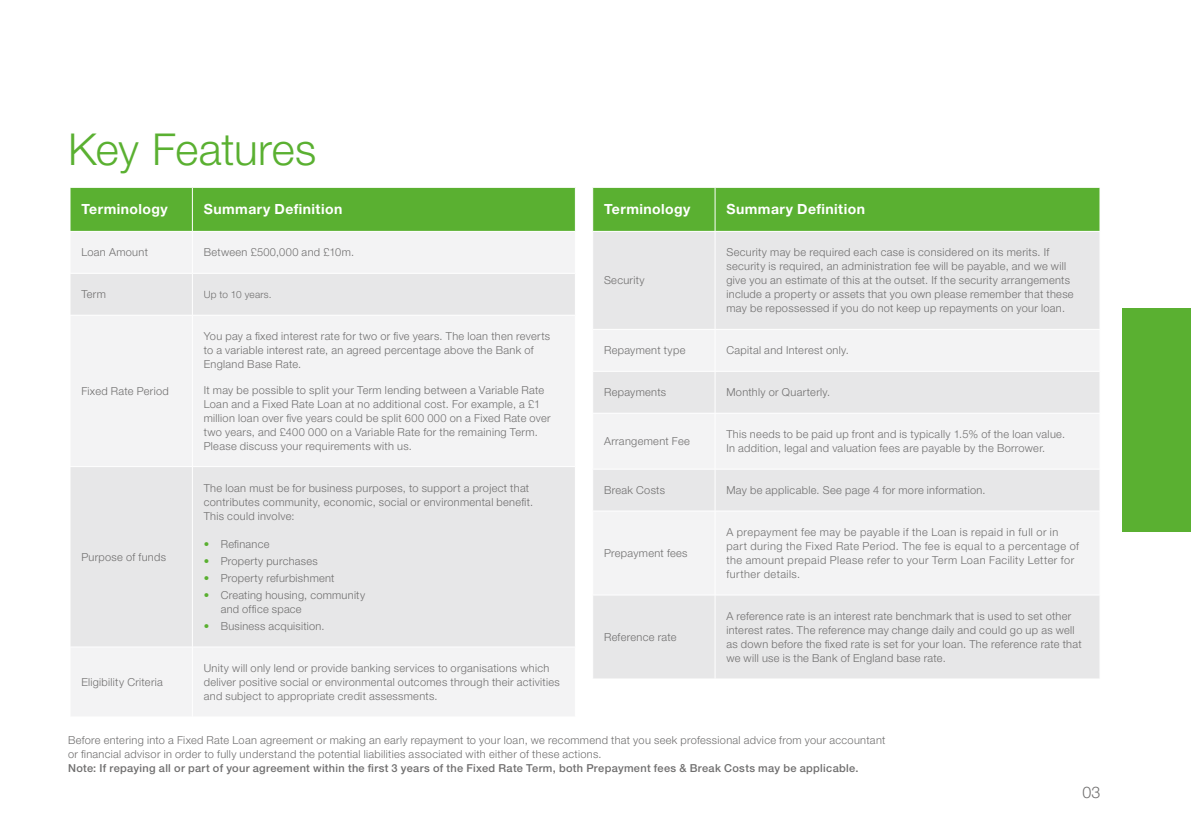
<style>
.page{position:relative;width:1191px;height:840px;background:#fff}
.page>*{position:absolute;margin:0;border:0;box-sizing:border-box;transform-origin:0 0}
.t1{font:300 44px "Helvetica Neue LT Std";letter-spacing:-.005em;color:#5ab031}
.t2{font:300 16px "Helvetica Neue LT Std";color:#706f6f}
.t3{font:700 14px "Helvetica Neue LT Std";letter-spacing:.03em;color:#fff}
.t4{font:300 11px/14px "Helvetica Neue LT Std";letter-spacing:.03em;color:#706f6f}
.t5{font:500 11px "Helvetica Neue LT Std";letter-spacing:.03em;color:#706f6f}
.t6{font:300 10px "Helvetica Neue LT Std";letter-spacing:.03em;color:#706f6f}
.s1{color:#5ab031}
</style>
<div class="page">
<div style="left:1123px;top:308px;width:68px;height:223px;background:#5ab031"></div>
<div style="left:71px;top:188px;width:504px;height:43px;background:#5ab031"></div>
<div style="left:71px;top:232px;width:504px;height:484px;background:#f3f3f4"></div>
<svg style="left:71px;top:274px;width:504px;height:372px;fill:#e7e7e8"></svg>
<hr style="left:192px;top:187px;width:1px;height:44px;background:#fff">
<hr style="left:192px;top:231px;width:1px;height:42px;background:#fff">
<hr style="left:70px;top:273px;width:122px;height:1px;background:#fff">
<hr style="left:192px;top:273px;width:383px;height:1px;background:#fff">
<hr style="left:192px;top:273px;width:1px;height:42px;background:#fff">
<hr style="left:70px;top:315px;width:122px;height:1px;background:#fff">
<hr style="left:192px;top:315px;width:383px;height:1px;background:#fff">
<hr style="left:192px;top:315px;width:1px;height:151px;background:#fff">
<hr style="left:70px;top:466px;width:122px;height:1px;background:#fff">
<hr style="left:192px;top:466px;width:383px;height:1px;background:#fff">
<hr style="left:192px;top:466px;width:1px;height:180px;background:#fff">
<hr style="left:70px;top:646px;width:122px;height:1px;background:#fff">
<hr style="left:192px;top:646px;width:383px;height:1px;background:#fff">
<hr style="left:192px;top:647px;width:1px;height:69px;background:#fff">
<div style="left:593px;top:188px;width:506px;height:43px;background:#5ab031"></div>
<div style="left:593px;top:232px;width:506px;height:446px;background:#e7e7e8"></div>
<svg style="left:593px;top:330px;width:506px;height:264px;fill:#f3f3f4"></svg>
<hr style="left:714px;top:187px;width:1px;height:44px;background:#fff">
<hr style="left:714px;top:231px;width:1px;height:98px;background:#fff">
<hr style="left:592px;top:329px;width:123px;height:1px;background:#fff">
<hr style="left:715px;top:329px;width:385px;height:1px;background:#fff">
<hr style="left:714px;top:329px;width:1px;height:42px;background:#fff">
<hr style="left:592px;top:371px;width:123px;height:1px;background:#fff">
<hr style="left:715px;top:371px;width:385px;height:1px;background:#fff">
<hr style="left:714px;top:371px;width:1px;height:41px;background:#fff">
<hr style="left:592px;top:412px;width:123px;height:1px;background:#fff">
<hr style="left:715px;top:412px;width:385px;height:1px;background:#fff">
<hr style="left:714px;top:413px;width:1px;height:55px;background:#fff">
<hr style="left:592px;top:468px;width:123px;height:1px;background:#fff">
<hr style="left:715px;top:468px;width:385px;height:1px;background:#fff">
<hr style="left:714px;top:469px;width:1px;height:41px;background:#fff">
<hr style="left:592px;top:510px;width:123px;height:1px;background:#fff">
<hr style="left:715px;top:510px;width:385px;height:1px;background:#fff">
<hr style="left:714px;top:511px;width:1px;height:83px;background:#fff">
<hr style="left:592px;top:594px;width:123px;height:1px;background:#fff">
<hr style="left:715px;top:594px;width:385px;height:1px;background:#fff">
<hr style="left:714px;top:595px;width:1px;height:83px;background:#fff">
<h1 class="t1" style="left:68px;top:122px;width:250px">Key Features</h1>
<p class="t3" style="left:81px;top:200px;width:88px">Terminology</p>
<p class="t3" style="left:204px;top:200px;width:140px">Summary Definition</p>
<p class="t4" style="left:81px;top:245px;width:68px">Loan Amount</p>
<p class="t4" style="left:204px;top:245px;width:152px">Between £500,000 and £10m.</p>
<p class="t4" style="left:81px;top:287px;width:26px">Term</p>
<p class="t6" style="left:204px;top:288px;width:69px">Up to 10 years.</p>
<p class="t4" style="left:81px;top:383px;width:89px">Fixed Rate Period</p>
<p class="t4" style="left:81px;top:549px;width:86px">Purpose of funds</p>
<p class="t4" style="left:81px;top:674px;width:83px">Eligibility Criteria</p>
<p class="t4" style="left:204px;top:329px;width:348px">You pay a fixed interest rate for two or five years. The loan then reverts to a variable interest rate, an agreed percentage above the Bank of<br>England Base Rate.</p>
<p class="t4" style="left:204px;top:382px;width:348px">It may be possible to split your Term lending between a Variable Rate Loan and a Fixed Rate Loan at no additional cost. For example, a £1 million loan over five years could be split 600 000 on a Fixed Rate over two years, and £400 000 on a Variable Rate for the remaining Term.<br>Please discuss your requirements with us.</p>
<p class="t4" style="left:204px;top:480px;width:331px">The loan must be for business purposes, to support a project that contributes community, economic, social or environmental benefit.<br>This could involve:</p>
<p class="t4" style="left:204px;top:536px;width:67px"><span class="s1">•</span> Refinance</p>
<p class="t4" style="left:204px;top:553px;width:115px"><span class="s1">•</span> Property purchases</p>
<p class="t4" style="left:204px;top:570px;width:132px"><span class="s1">•</span> Property refurbishment</p>
<p class="t4" style="left:221px;top:587px;width:146px;text-indent:-17px"><span class="s1">•</span> Creating housing, community and office space</p>
<p class="t4" style="left:204px;top:618px;width:122px"><span class="s1">•</span> Business acquisition.</p>
<p class="t4" style="left:204px;top:660px;width:357px">Unity will only lend or provide banking services to organisations which deliver positive social or environmental outcomes through their activities and subject to appropriate credit assessments.</p>
<p class="t3" style="left:604px;top:200px;width:88px">Terminology</p>
<p class="t3" style="left:726px;top:200px;width:140px">Summary Definition</p>
<p class="t4" style="left:604px;top:273px;width:42px">Security</p>
<p class="t4" style="left:726px;top:245px;width:349px">Security may be required each case is considered on its merits. If security is required, an administration fee will be payable, and we will give you an estimate of this at the outset. If the security arrangements include a property or assets that you own please remember that these may be repossessed if you do not keep up repayments on your loan.</p>
<p class="t4" style="left:604px;top:343px;width:83px">Repayment type</p>
<p class="t4" style="left:726px;top:343px;width:124px">Capital and Interest only.</p>
<p class="t4" style="left:604px;top:385px;width:64px">Repayments</p>
<p class="t4" style="left:726px;top:385px;width:105px">Monthly or Quarterly.</p>
<p class="t4" style="left:604px;top:433px;width:87px">Arrangement Fee</p>
<p class="t4" style="left:726px;top:426px;width:340px">This needs to be paid up front and is typically 1.5% of the loan value.<br>In addition, legal and valuation fees are payable by the Borrower.</p>
<p class="t4" style="left:604px;top:482px;width:63px">Break Costs</p>
<p class="t4" style="left:726px;top:482px;width:261px">May be applicable. See page 4 for more information.</p>
<p class="t4" style="left:604px;top:545px;width:85px">Prepayment fees</p>
<p class="t4" style="left:604px;top:629px;width:74px">Reference rate</p>
<p class="t4" style="left:726px;top:524px;width:354px">A prepayment fee may be payable if the Loan is repaid in full or in part during the Fixed Rate Period. The fee is equal to a percentage of the amount prepaid Please refer to your Term Loan Facility Letter for further details.</p>
<p class="t4" style="left:726px;top:608px;width:357px">A reference rate is an interest rate benchmark that is used to set other interest rates. The reference may change daily and could go up as well as down before the fixed rate is set for your loan. The reference rate that we will use is the Bank of England base rate.</p>
<p class="t4" style="left:68px;top:732px;width:819px">Before entering into a Fixed Rate Loan agreement or making an early repayment to your loan, we recommend that you seek professional advice from your accountant or financial advisor in order to fully understand the potential liabilities associated with either of these actions.</p>
<p class="t5" style="left:68px;top:761px;width:792px">Note: If repaying all or part of your agreement within the first 3 years of the Fixed Rate Term, both Prepayment fees &amp; Break Costs may be applicable.</p>
<h2 class="t2" style="left:1082px;top:781px;width:19px">03</h2>
</div>
